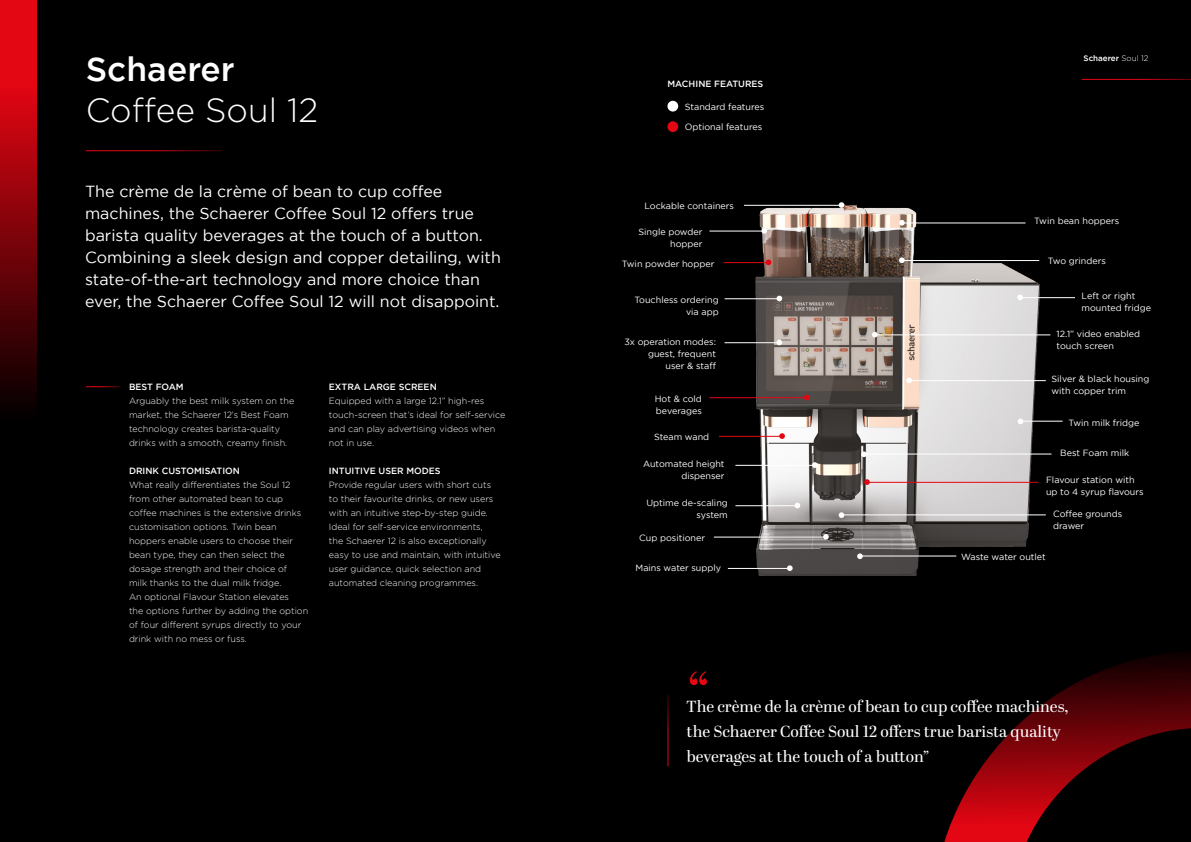
<style>
.page{position:relative;width:1191px;height:842px;background:#fff}
.page>*{position:absolute;margin:0;border:0;box-sizing:border-box;transform-origin:0 0}
.t1{font:700 53px "Abril Display";color:#e30613}
.t2{font:300 33.6px "Gotham";color:#fff}
.t3{font:500 33.6px "Gotham";color:#fff}
.t4{font:16px/22px "Gotham";color:#fff}
.t5{font:16px/25px "Abril Display";color:#fff}
.t6{font:300 9px/14px "Gotham";color:#fff}
.t7{font:9px/12px "Gotham";color:#fff}
.t8{font:500 9px "Gotham";color:#fff}
.t9{font:500 8px "Gotham";color:#fff}
.s1{font-weight:300}
</style>
<div class="page">
<div style="left:0;top:0;width:595px;height:842px;background:#000"></div>
<div style="left:595px;top:0;width:596px;height:842px;background:#000"></div>
<svg style="left:944px;top:652px;width:247px;height:190px"></svg>
<img style="left:709px;top:204px;width:366px;height:372px">
<hr style="left:1022px;top:421px;width:40px;height:1px;background:#fff">
<svg style="left:1017px;top:419px;width:6px;height:5px"></svg>
<hr style="left:709px;top:231px;width:55px;height:1px;background:#fff">
<svg style="left:761px;top:228px;width:6px;height:6px"></svg>
<hr style="left:874px;top:335px;width:176px;height:1px;background:#fff">
<svg style="left:872px;top:332px;width:5px;height:5px"></svg>
<hr style="left:902px;top:260px;width:137px;height:1px;background:#fff">
<svg style="left:899px;top:257px;width:5px;height:6px"></svg>
<hr style="left:1020px;top:297px;width:55px;height:1px;background:#fff">
<svg style="left:1017px;top:295px;width:6px;height:5px"></svg>
<hr style="left:902px;top:223px;width:123px;height:1px;background:#fff">
<svg style="left:899px;top:220px;width:5px;height:6px"></svg>
<hr style="left:723px;top:262px;width:45px;height:1px;background:#e30613">
<svg style="left:765px;top:259px;width:6px;height:6px"></svg>
<hr style="left:735px;top:505px;width:62px;height:1px;background:#fff">
<svg style="left:794px;top:503px;width:6px;height:5px"></svg>
<div style="left:667px;top:121px;width:11px;height:11px;background:#e30613;border-radius:50%"></div>
<div style="left:667px;top:101px;width:11px;height:11px;background:#fff;border-radius:50%"></div>
<svg style="left:0;top:0;width:37px;height:406px;background:#8d030b"></svg>
<hr style="left:86px;top:150px;width:136px;height:1px;background:#e30613">
<hr style="left:86px;top:386px;width:34px;height:1px;background:#e30613">
<hr style="left:1081px;top:79px;width:110px;height:1px;background:#e30613">
<hr style="left:667px;top:695px;width:1px;height:71px;background:#e30613">
<hr style="left:744px;top:205px;width:97px;height:1px;background:#fff">
<svg style="left:838px;top:202px;width:6px;height:6px"></svg>
<hr style="left:867px;top:482px;width:171px;height:1px;background:#e30613">
<svg style="left:864px;top:479px;width:6px;height:6px"></svg>
<hr style="left:735px;top:465px;width:80px;height:1px;background:#fff">
<svg style="left:812px;top:462px;width:5px;height:6px"></svg>
<hr style="left:728px;top:568px;width:62px;height:1px;background:#fff">
<svg style="left:787px;top:565px;width:5px;height:6px"></svg>
<hr style="left:843px;top:515px;width:202px;height:1px;background:#fff">
<svg style="left:838px;top:512px;width:6px;height:6px"></svg>
<hr style="left:709px;top:397px;width:97px;height:1px;background:#e30613">
<svg style="left:804px;top:395px;width:5px;height:5px"></svg>
<hr style="left:724px;top:298px;width:55px;height:1px;background:#fff">
<svg style="left:776px;top:296px;width:6px;height:5px"></svg>
<hr style="left:724px;top:342px;width:55px;height:1px;background:#fff">
<svg style="left:776px;top:340px;width:6px;height:5px"></svg>
<hr style="left:865px;top:454px;width:186px;height:1px;background:#fff">
<svg style="left:861px;top:451px;width:5px;height:6px"></svg>
<hr style="left:909px;top:380px;width:136px;height:1px;background:#fff">
<svg style="left:906px;top:378px;width:6px;height:5px"></svg>
<hr style="left:861px;top:556px;width:95px;height:1px;background:#fff">
<svg style="left:857px;top:553px;width:6px;height:6px"></svg>
<hr style="left:714px;top:537px;width:112px;height:1px;background:#fff">
<svg style="left:823px;top:534px;width:5px;height:6px"></svg>
<hr style="left:719px;top:436px;width:63px;height:1px;background:#e30613">
<svg style="left:779px;top:433px;width:6px;height:6px"></svg>
<h2 class="t3" style="left:86px;top:50px;width:150px">Schaerer</h2>
<h2 class="t2" style="left:86px;top:91px;width:234px">Coffee Soul 12</h2>
<p class="t4" style="left:85px;top:180px;width:417px">The crème de la crème of bean to cup coffee machines, the Schaerer Coffee Soul 12 offers true barista quality beverages at the touch of a button.<br>Combining a sleek design and copper detailing, with state-of-the-art technology and more choice than ever, the Schaerer Coffee Soul 12 will not disappoint.</p>
<p class="t8" style="left:129px;top:382px;width:56px">BEST FOAM</p>
<p class="t6" style="left:129px;top:394px;width:167px">Arguably the best milk system on the market, the Schaerer 12’s Best Foam technology creates barista-quality drinks with a smooth, creamy finish.</p>
<p class="t8" style="left:129px;top:466px;width:112px">DRINK CUSTOMISATION</p>
<p class="t6" style="left:129px;top:478px;width:181px">What really differentiates the Soul 12 from other automated bean to cup coffee machines is the extensive drinks customisation options. Twin bean hoppers enable users to choose their bean type, they can then select the dosage strength and their choice of<br>milk thanks to the dual milk fridge.<br>An optional Flavour Station elevates<br>the options further by adding the option of four different syrups directly to your drink with no mess or fuss.</p>
<p class="t8" style="left:329px;top:382px;width:109px">EXTRA LARGE SCREEN</p>
<p class="t6" style="left:329px;top:394px;width:178px">Equipped with a large 12.1” high-res touch-screen that’s ideal for self-service and can play advertising videos when not in use.</p>
<p class="t8" style="left:329px;top:466px;width:113px">INTUITIVE USER MODES</p>
<p class="t6" style="left:329px;top:478px;width:173px">Provide regular users with short cuts to their favourite drinks, or new users with an intuitive step-by-step guide.<br>Ideal for self-service environments,<br>the Schaerer 12 is also exceptionally easy to use and maintain, with intuitive user guidance, quick selection and automated cleaning programmes.</p>
<p class="t8" style="left:667px;top:78px;width:97px">MACHINE FEATURES</p>
<p class="t7" style="left:685px;top:121px;width:79px">Optional features</p>
<p class="t7" style="left:685px;top:101px;width:81px">Standard features</p>
<p class="t7" style="left:644px;top:200px;width:91px">Lockable containers</p>
<p class="t7" style="left:638px;top:226px;width:66px;text-align:right">Single powder hopper</p>
<p class="t7" style="left:622px;top:257px;width:94px">Twin powder hopper</p>
<p class="t7" style="left:634px;top:294px;width:86px;text-align:right">Touchless ordering via app</p>
<p class="t7" style="left:624px;top:335px;width:93px;text-align:right">3x operation modes: guest, frequent<br>user &amp; staff</p>
<p class="t7" style="left:654px;top:392px;width:49px">Hot &amp; cold beverages</p>
<p class="t7" style="left:654px;top:430px;width:57px">Steam wand</p>
<p class="t7" style="left:643px;top:458px;width:83px;text-align:right">Automated height dispenser</p>
<p class="t7" style="left:646px;top:496px;width:83px;text-align:right">Uptime de-scaling system</p>
<p class="t7" style="left:639px;top:532px;width:67px">Cup positioner</p>
<p class="t7" style="left:635px;top:562px;width:87px">Mains water supply</p>
<h1 class="t1" style="left:686px;top:656px;width:24px">“</h1>
<p class="t9" style="left:1083px;top:54px;width:66px">Schaerer <span class="s1">Soul 12</span></p>
<p class="t7" style="left:1034px;top:215px;width:86px">Twin bean hoppers</p>
<p class="t7" style="left:1047px;top:255px;width:60px">Two grinders</p>
<p class="t7" style="left:1081px;top:289px;width:71px">Left or right mounted fridge</p>
<p class="t7" style="left:1056px;top:327px;width:85px">12.1” video enabled touch screen</p>
<p class="t7" style="left:1051px;top:372px;width:99px">Silver &amp; black housing with copper trim</p>
<p class="t7" style="left:1068px;top:416px;width:73px">Twin milk fridge</p>
<p class="t7" style="left:1060px;top:446px;width:71px">Best Foam milk</p>
<p class="t7" style="left:1046px;top:473px;width:99px">Flavour station with up to 4 syrup flavours</p>
<p class="t7" style="left:1053px;top:508px;width:71px">Coffee grounds drawer</p>
<p class="t7" style="left:961px;top:551px;width:86px">Waste water outlet</p>
<h3 class="t5" style="left:686px;top:695px;width:383px">The crème de la crème of bean to cup coffee machines, the Schaerer Coffee Soul 12 offers true barista quality beverages at the touch of a button”</h3>
</div>
